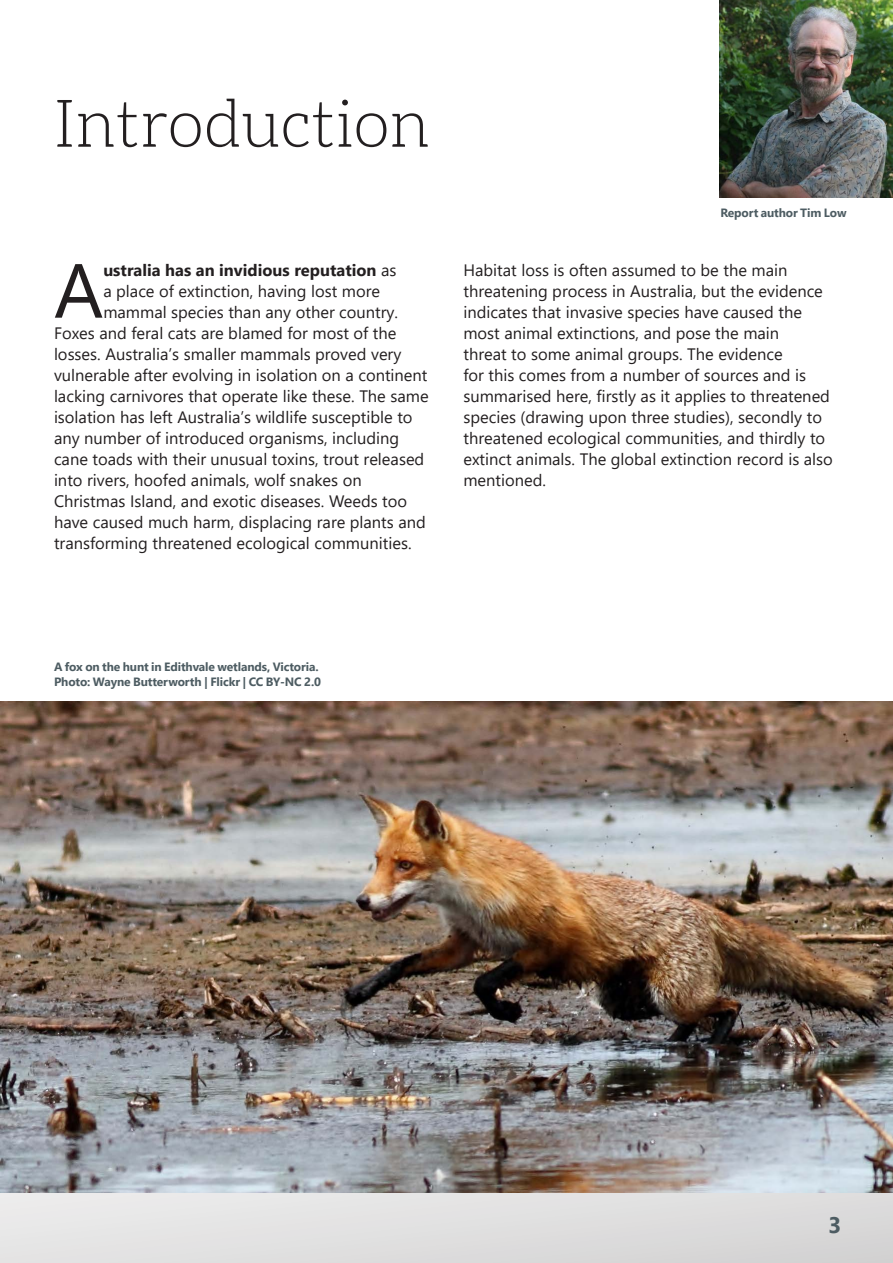
<style>
.page{position:relative;width:893px;height:1263px;background:#fff}
.page>*{position:absolute;margin:0;border:0;box-sizing:border-box;transform-origin:0 0}
.t1{font:76.5px "Segoe UI";color:#231f20}
.t2{font:300 66px "Aleo";color:#231f20}
.t3{font:700 22.5px "Segoe UI";color:#4d5c62}
.t4{font:16.5px/21px "Segoe UI";color:#231f20}
.t5{font:700 16.5px "Segoe UI";color:#231f20}
.t6{font:700 12px/15px "Segoe UI";letter-spacing:-.01em;color:#4d5c62}
.s1{font-weight:400}
</style>
<div class="page">
<div style="left:0;top:929px;width:893px;height:334px;background:#e1e1e1"></div>
<img style="left:0;top:702px;width:893px;height:490px">
<img style="left:719px;top:0;width:174px;height:197px">
<p class="t2" style="left:54px;top:88px;width:378px">Introduction</p>
<p class="t1" style="left:54px;top:229px;width:51px">A</p>
<p class="t5" style="left:103px;top:256px;width:295px">ustralia has an invidious reputation <span class="s1">as</span></p>
<p class="t4" style="left:103px;top:280px;width:278px">a place of extinction, having lost more</p>
<p class="t4" style="left:103px;top:301px;width:296px">mammal species than any other country.</p>
<p class="t4" style="left:54px;top:322px;width:344px">Foxes and feral cats are blamed for most of the</p>
<p class="t4" style="left:54px;top:343px;width:349px">losses. Australia’s smaller mammals proved very</p>
<p class="t4" style="left:54px;top:364px;width:375px">vulnerable after evolving in isolation on a continent</p>
<p class="t4" style="left:54px;top:385px;width:376px">lacking carnivores that operate like these. The same</p>
<p class="t4" style="left:54px;top:406px;width:360px">isolation has left Australia’s wildlife susceptible to</p>
<p class="t4" style="left:54px;top:427px;width:347px">any number of introduced organisms, including</p>
<p class="t4" style="left:54px;top:448px;width:372px">cane toads with their unusual toxins, trout released</p>
<p class="t4" style="left:54px;top:469px;width:309px">into rivers, hoofed animals, wolf snakes on</p>
<p class="t4" style="left:54px;top:490px;width:355px">Christmas Island, and exotic diseases. Weeds too</p>
<p class="t4" style="left:54px;top:511px;width:373px">have caused much harm, displacing rare plants and</p>
<p class="t4" style="left:54px;top:532px;width:359px">transforming threatened ecological communities.</p>
<p class="t6" style="left:720px;top:205px;width:128px">Report author Tim Low</p>
<p class="t4" style="left:463px;top:259px;width:371px">Habitat loss is often assumed to be the main threatening process in Australia, but the evidence indicates that invasive species have caused the most animal extinctions, and pose the main<br>threat to some animal groups. The evidence<br>for this comes from a number of sources and is summarised here, firstly as it applies to threatened species (drawing upon three studies), secondly to threatened ecological communities, and thirdly to extinct animals. The global extinction record is also mentioned.</p>
<p class="t6" style="left:54px;top:659px;width:269px">A fox on the hunt in Edithvale wetlands, Victoria.<br>Photo: Wayne Butterworth | Flickr | CC BY-NC 2.0</p>
<p class="t3" style="left:828px;top:1207px;width:14px">3</p>
</div>
